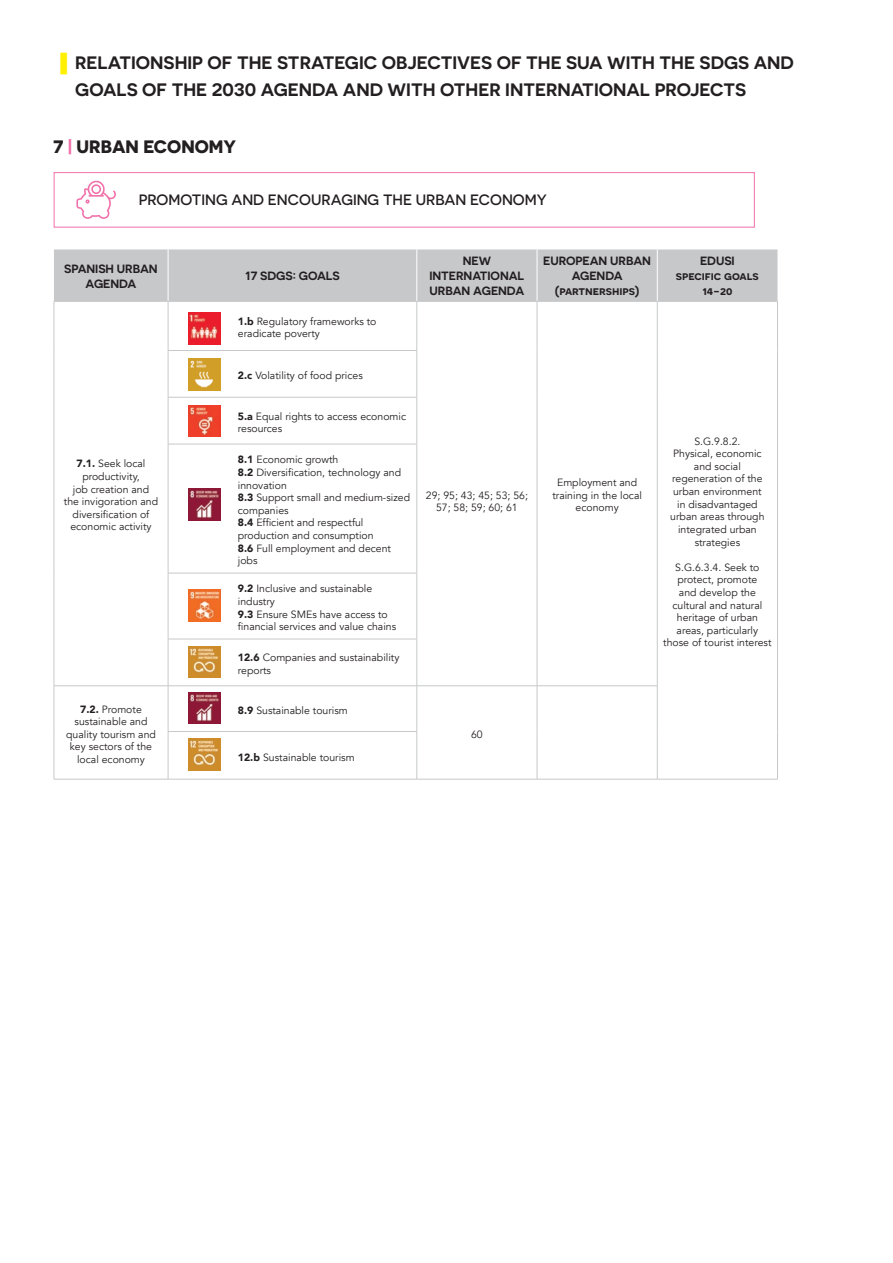
<style>
.page{position:relative;width:893px;height:1263px;background:#fff}
.page>*{position:absolute;margin:0;border:0;box-sizing:border-box;transform-origin:0 0}
.t1{font:600 18px/27px "Novecentosanswide";color:#231f20}
.t2{font:700 18px "Novecentosanswide";color:#231f20}
.t3{font:500 15px "Novecentosanswide";color:#231f20}
.t4{font:600 12px/15px "Novecentosanswide";letter-spacing:-.005em;color:#231f20;text-align:center}
.t5{font:10.5px/12.6px "Avenir";color:#231f20;text-align:center}
.s1{font-family:"Times New Roman";font-weight:400;color:#fff101}
.s2{color:#f171ab}
.s3{font-weight:900}
</style>
<div class="page">
<div style="left:54px;top:172px;width:701px;height:55px;border:1px solid #f171ab"></div>
<svg style="left:76px;top:180px;width:40px;height:39px"></svg>
<div style="left:54px;top:249px;width:723px;height:52px;background:#c7c8ca"></div>
<hr style="left:168px;top:249px;width:1px;height:52px;background:#fff">
<hr style="left:416px;top:249px;width:1px;height:52px;background:#fff">
<hr style="left:537px;top:249px;width:1px;height:52px;background:#fff">
<hr style="left:657px;top:249px;width:1px;height:52px;background:#fff">
<hr style="left:54px;top:301px;width:114px;height:1px;background:#c7c8ca">
<hr style="left:54px;top:301px;width:1px;height:49px;background:#c7c8ca">
<hr style="left:54px;top:350px;width:1px;height:47px;background:#c7c8ca">
<hr style="left:54px;top:397px;width:1px;height:47px;background:#c7c8ca">
<hr style="left:54px;top:444px;width:1px;height:129px;background:#c7c8ca">
<hr style="left:54px;top:573px;width:1px;height:66px;background:#c7c8ca">
<hr style="left:54px;top:639px;width:1px;height:47px;background:#c7c8ca">
<hr style="left:54px;top:686px;width:1px;height:45px;background:#c7c8ca">
<hr style="left:54px;top:731px;width:1px;height:48px;background:#c7c8ca">
<hr style="left:168px;top:301px;width:249px;height:1px;background:#c7c8ca">
<hr style="left:168px;top:301px;width:1px;height:49px;background:#c7c8ca">
<hr style="left:168px;top:351px;width:1px;height:46px;background:#c7c8ca">
<hr style="left:168px;top:397px;width:1px;height:47px;background:#c7c8ca">
<hr style="left:168px;top:444px;width:1px;height:129px;background:#c7c8ca">
<hr style="left:168px;top:573px;width:1px;height:66px;background:#c7c8ca">
<hr style="left:168px;top:639px;width:1px;height:47px;background:#c7c8ca">
<hr style="left:417px;top:301px;width:120px;height:1px;background:#c7c8ca">
<hr style="left:417px;top:301px;width:1px;height:49px;background:#c7c8ca">
<hr style="left:537px;top:301px;width:120px;height:1px;background:#c7c8ca">
<hr style="left:537px;top:301px;width:1px;height:49px;background:#c7c8ca">
<hr style="left:657px;top:301px;width:121px;height:1px;background:#c7c8ca">
<hr style="left:657px;top:301px;width:1px;height:49px;background:#c7c8ca">
<hr style="left:777px;top:301px;width:1px;height:49px;background:#c7c8ca">
<hr style="left:417px;top:351px;width:1px;height:46px;background:#c7c8ca">
<hr style="left:537px;top:350px;width:1px;height:47px;background:#c7c8ca">
<hr style="left:657px;top:350px;width:1px;height:47px;background:#c7c8ca">
<hr style="left:777px;top:350px;width:1px;height:47px;background:#c7c8ca">
<hr style="left:417px;top:397px;width:1px;height:47px;background:#c7c8ca">
<hr style="left:537px;top:397px;width:1px;height:47px;background:#c7c8ca">
<hr style="left:657px;top:397px;width:1px;height:47px;background:#c7c8ca">
<hr style="left:777px;top:397px;width:1px;height:47px;background:#c7c8ca">
<hr style="left:417px;top:444px;width:1px;height:129px;background:#c7c8ca">
<hr style="left:537px;top:444px;width:1px;height:129px;background:#c7c8ca">
<hr style="left:657px;top:444px;width:1px;height:129px;background:#c7c8ca">
<hr style="left:777px;top:444px;width:1px;height:129px;background:#c7c8ca">
<hr style="left:417px;top:573px;width:1px;height:66px;background:#c7c8ca">
<hr style="left:537px;top:573px;width:1px;height:66px;background:#c7c8ca">
<hr style="left:657px;top:573px;width:1px;height:66px;background:#c7c8ca">
<hr style="left:777px;top:573px;width:1px;height:66px;background:#c7c8ca">
<hr style="left:417px;top:639px;width:1px;height:47px;background:#c7c8ca">
<hr style="left:537px;top:639px;width:1px;height:47px;background:#c7c8ca">
<hr style="left:657px;top:639px;width:1px;height:47px;background:#c7c8ca">
<hr style="left:777px;top:639px;width:1px;height:47px;background:#c7c8ca">
<hr style="left:537px;top:686px;width:1px;height:45px;background:#c7c8ca">
<hr style="left:657px;top:686px;width:1px;height:45px;background:#c7c8ca">
<hr style="left:777px;top:686px;width:1px;height:45px;background:#c7c8ca">
<hr style="left:537px;top:731px;width:1px;height:48px;background:#c7c8ca">
<hr style="left:657px;top:731px;width:1px;height:48px;background:#c7c8ca">
<hr style="left:777px;top:731px;width:1px;height:48px;background:#c7c8ca">
<hr style="left:168px;top:686px;width:1px;height:45px;background:#c7c8ca">
<hr style="left:417px;top:686px;width:1px;height:45px;background:#c7c8ca">
<hr style="left:168px;top:732px;width:1px;height:47px;background:#c7c8ca">
<hr style="left:417px;top:732px;width:1px;height:47px;background:#c7c8ca">
<hr style="left:54px;top:685px;width:114px;height:1px;background:#c7c8ca">
<hr style="left:168px;top:350px;width:249px;height:1px;background:#c7c8ca">
<hr style="left:168px;top:397px;width:249px;height:1px;background:#c7c8ca">
<hr style="left:168px;top:444px;width:249px;height:1px;background:#c7c8ca">
<hr style="left:168px;top:573px;width:249px;height:1px;background:#c7c8ca">
<hr style="left:168px;top:639px;width:249px;height:1px;background:#c7c8ca">
<hr style="left:168px;top:685px;width:249px;height:1px;background:#c7c8ca">
<hr style="left:168px;top:731px;width:249px;height:1px;background:#c7c8ca">
<hr style="left:417px;top:685px;width:120px;height:1px;background:#c7c8ca">
<hr style="left:537px;top:685px;width:120px;height:1px;background:#c7c8ca">
<hr style="left:54px;top:779px;width:114px;height:1px;background:#c7c8ca">
<hr style="left:168px;top:779px;width:249px;height:1px;background:#c7c8ca">
<hr style="left:417px;top:779px;width:120px;height:1px;background:#c7c8ca">
<hr style="left:537px;top:779px;width:120px;height:1px;background:#c7c8ca">
<hr style="left:657px;top:779px;width:121px;height:1px;background:#c7c8ca">
<img style="left:189px;top:312px;width:31px;height:32px">
<img style="left:189px;top:359px;width:31px;height:31px">
<img style="left:189px;top:405px;width:31px;height:32px">
<img style="left:189px;top:488px;width:31px;height:32px">
<img style="left:189px;top:589px;width:31px;height:32px">
<img style="left:189px;top:646px;width:31px;height:32px">
<img style="left:189px;top:738px;width:31px;height:32px">
<img style="left:189px;top:692px;width:31px;height:32px">
<h1 class="t1" style="left:75px;top:49px;width:720px;text-indent:-21px"><span class="s1">▐</span> RELATIONSHIP OF THE STRATEGIC OBJECTIVES OF THE SUA WITH THE SDGS AND<br>GOALS OF THE 2030 AGENDA AND WITH OTHER INTERNATIONAL PROJECTS</h1>
<h1 class="t2" style="left:53px;top:136px;width:185px">7 <span class="s2">|</span> URBAN ECONOMY</h1>
<h2 class="t3" style="left:139px;top:191px;width:410px">PROMOTING AND ENCOURAGING THE URBAN ECONOMY</h2>
<p class="t4" style="left:64px;top:261px;width:95px">SPANISH URBAN<br>AGENDA</p>
<p class="t4" style="left:245px;top:268px;width:96px">17 SDGS: GOALS</p>
<p class="t5" style="left:64px;top:458px;width:96px"><span class="s3">7.1.</span> Seek local productivity,<br>job creation and<br>the invigoration and diversification of economic activity</p>
<p class="t5" style="left:238px;top:315px;width:140px;text-align:left"><span class="s3">1.b</span> Regulatory frameworks to eradicate poverty</p>
<p class="t5" style="left:238px;top:369px;width:126px"><span class="s3">2.c</span> Volatility of food prices</p>
<p class="t5" style="left:238px;top:410px;width:170px;text-align:left"><span class="s3">5.a</span> Equal rights to access economic resources</p>
<p class="t5" style="left:238px;top:454px;width:174px;text-align:left"><span class="s3">8.1</span> Economic growth<br><span class="s3">8.2</span> Diversification, technology and innovation<br><span class="s3">8.3</span> Support small and medium-sized companies<br><span class="s3">8.4</span> Efficient and respectful production and consumption<br><span class="s3">8.6</span> Full employment and decent jobs</p>
<p class="t5" style="left:238px;top:583px;width:160px;text-align:left"><span class="s3">9.2</span> Inclusive and sustainable industry<br><span class="s3">9.3</span> Ensure SMEs have access to financial services and value chains</p>
<p class="t5" style="left:238px;top:652px;width:163px;text-align:left"><span class="s3">12.6</span> Companies and sustainability reports</p>
<p class="t5" style="left:66px;top:703px;width:91px"><span class="s3">7.2.</span> Promote sustainable and quality tourism and key sectors of the local economy</p>
<p class="t5" style="left:238px;top:704px;width:112px"><span class="s3">8.9</span> Sustainable tourism</p>
<p class="t5" style="left:238px;top:751px;width:118px"><span class="s3">12.b</span> Sustainable tourism</p>
<p class="t4" style="left:429px;top:253px;width:96px">NEW<br>INTERNATIONAL<br>URBAN AGENDA</p>
<p class="t4" style="left:543px;top:253px;width:109px">EUROPEAN URBAN<br>AGENDA (partnerships)</p>
<p class="t4" style="left:676px;top:253px;width:84px">EDUSI specific goals<br>14-20</p>
<p class="t5" style="left:426px;top:489px;width:104px">29; 95; 43; 45; 53; 56;<br>57; 58; 59; 60; 61</p>
<p class="t5" style="left:552px;top:476px;width:91px">Employment and training in the local economy</p>
<p class="t5" style="left:670px;top:435px;width:96px">S.G.9.8.2.<br>Physical, economic and social regeneration of the urban environment in disadvantaged urban areas through integrated urban strategies</p>
<p class="t5" style="left:663px;top:561px;width:110px">S.G.6.3.4. Seek to protect, promote<br>and develop the cultural and natural heritage of urban areas, particularly those of tourist interest</p>
<p class="t5" style="left:471px;top:728px;width:13px">60</p>
</div>
